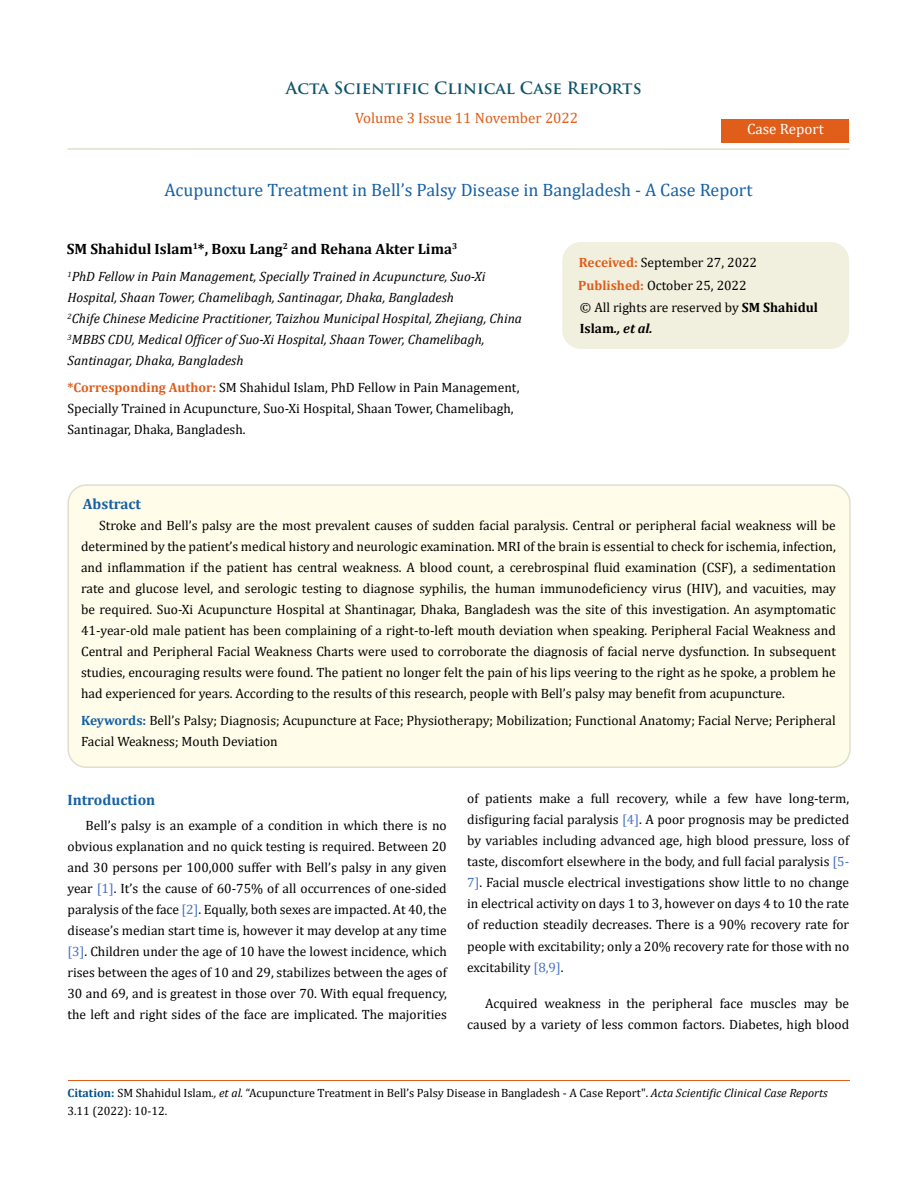
<style>
.page{position:relative;width:917px;height:1188px;background:#fff}
.page>*{position:absolute;margin:0;border:0;box-sizing:border-box;transform-origin:0 0}
.t1{font:18px "Cambria";color:#1560a6}
.t2{font:700 16.5px "Trajan Pro";color:#0e546a}
.t3{font:700 15px "Cambria";color:#000}
.t4{font:15px "Cambria";color:#e05d1a}
.t5{font:700 15px "Cambria";color:#1560a6}
.t6{font:15px "Cambria";color:#fff}
.t7{font:13.5px/21px "Cambria";color:#000}
.t8{font:italic 13.5px/21px "Cambria";color:#000}
.t9{font:12px/18px "Cambria";color:#000}
.s1{font-weight:700;color:#e05d1a}
.s2{font-weight:700}
.s3{font-weight:700;font-style:italic}
.s4{font-weight:700;color:#1560a6}
.s5{color:#4472c4}
.s6{font-weight:700;color:#035089}
.s7{font-style:italic}
</style>
<div class="page">
<div style="left:721px;top:119px;width:128px;height:23px;background:#e05d1a"></div>
<div style="left:563px;top:243px;width:285px;height:105px;background:#f1f0de;border-radius:18px"></div>
<div style="left:562px;top:242px;width:287px;height:107px;border:2px solid #f1f0de;border-radius:18px"></div>
<div style="left:68px;top:485px;width:781px;height:282px;background:#fffde9;border-radius:18px"></div>
<div style="left:67px;top:484px;width:783px;height:284px;border:2px solid #e0dfcd;border-radius:18px"></div>
<hr style="left:68px;top:1081px;width:781px;height:1px;background:#e05d1a">
<hr style="left:67px;top:148px;width:782px;height:2px;background:#e0dfcd">
<p class="t2" style="left:286px;top:77px;width:357px">Acta Scientific Clinical Case Reports</p>
<p class="t4" style="left:355px;top:109px;width:224px">Volume 3 Issue 11 November 2022</p>
<p class="t6" style="left:747px;top:120px;width:78px">Case Report</p>
<h1 class="t1" style="left:164px;top:180px;width:589px">Acupuncture Treatment in Bell’s Palsy Disease in Bangladesh - A Case Report</h1>
<p class="t3" style="left:67px;top:239px;width:392px">SM Shahidul Islam<sup>1</sup>*, Boxu Lang<sup>2</sup> and Rehana Akter Lima<sup>3</sup></p>
<p class="t8" style="left:67px;top:266px;width:456px"><sup>1</sup>PhD Fellow in Pain Management, Specially Trained in Acupuncture, Suo-Xi Hospital, Shaan Tower, Chamelibagh, Santinagar, Dhaka, Bangladesh<br><sup>2</sup>Chife Chinese Medicine Practitioner, Taizhou Municipal Hospital, Zhejiang, China <sup>3</sup>MBBS CDU, Medical Officer of Suo-Xi Hospital, Shaan Tower, Chamelibagh, Santinagar, Dhaka, Bangladesh</p>
<p class="t7" style="left:67px;top:376px;width:453px"><span class="s1">*Corresponding Author:</span> SM Shahidul Islam, PhD Fellow in Pain Management,<br>Specially Trained in Acupuncture, Suo-Xi Hospital, Shaan Tower, Chamelibagh,<br>Santinagar, Dhaka, Bangladesh.</p>
<p class="t7" style="left:578px;top:251px;width:180px;line-height:23px"><span class="s1">Received:</span> September 27, 2022<br><span class="s1">Published:</span> October 25, 2022</p>
<p class="t7" style="left:580px;top:297px;width:239px">© All rights are reserved by <span class="s2">SM Shahidul<br>Islam</span><span class="s3">., et al.</span></p>
<p class="t5" style="left:83px;top:493px;width:60px">Abstract</p>
<p class="t7" style="left:81px;top:514px;width:756px;text-align:justify;text-indent:18px">Stroke and Bell’s palsy are the most prevalent causes of sudden facial paralysis. Central or peripheral facial weakness will be determined by the patient’s medical history and neurologic examination. MRI of the brain is essential to check for ischemia, infection, and inflammation if the patient has central weakness. A blood count, a cerebrospinal fluid examination (CSF), a sedimentation rate and glucose level, and serologic testing to diagnose syphilis, the human immunodeficiency virus (HIV), and vacuities, may be required. Suo-Xi Acupuncture Hospital at Shantinagar, Dhaka, Bangladesh was the site of this investigation. An asymptomatic 41-year-old male patient has been complaining of a right-to-left mouth deviation when speaking. Peripheral Facial Weakness and Central and Peripheral Facial Weakness Charts were used to corroborate the diagnosis of facial nerve dysfunction. In subsequent studies, encouraging results were found. The patient no longer felt the pain of his lips veering to the right as he spoke, a problem he had experienced for years. According to the results of this research, people with Bell’s palsy may benefit from acupuncture.</p>
<p class="t7" style="left:81px;top:709px;width:756px"><span class="s4">Keywords:</span> Bell’s Palsy; Diagnosis; Acupuncture at Face; Physiotherapy; Mobilization; Functional Anatomy; Facial Nerve; Peripheral<br>Facial Weakness; Mouth Deviation</p>
<p class="t5" style="left:67px;top:789px;width:89px">Introduction</p>
<p class="t7" style="left:67px;top:815px;width:381px;text-align:justify;text-indent:18px">Bell’s palsy is an example of a condition in which there is no obvious explanation and no quick testing is required. Between 20 and 30 persons per 100,000 suffer with Bell’s palsy in any given year <span class="s5">[1]</span>. It’s the cause of 60-75% of all occurrences of one-sided paralysis of the face <span class="s5">[2]</span>. Equally, both sexes are impacted. At 40, the disease’s median start time is, however it may develop at any time <span class="s5">[3]</span>. Children under the age of 10 have the lowest incidence, which rises between the ages of 10 and 29, stabilizes between the ages of 30 and 69, and is greatest in those over 70. With equal frequency, the left and right sides of the face are implicated. The majorities</p>
<p class="t7" style="left:467px;top:788px;width:383px;text-align:justify">of patients make a full recovery, while a few have long-term, disfiguring facial paralysis <span class="s5">[4]</span>. A poor prognosis may be predicted by variables including advanced age, high blood pressure, loss of taste, discomfort elsewhere in the body, and full facial paralysis <span class="s5">[5- 7]</span>. Facial muscle electrical investigations show little to no change in electrical activity on days 1 to 3, however on days 4 to 10 the rate of reduction steadily decreases. There is a 90% recovery rate for people with excitability; only a 20% recovery rate for those with no excitability <span class="s5">[8,9]</span>.</p>
<p class="t7" style="left:467px;top:992px;width:383px;text-align:right">Acquired weakness in the peripheral face muscles may be caused by a variety of less common factors. Diabetes, high blood</p>
<p class="t9" style="left:68px;top:1084px;width:761px"><span class="s6">Citation:</span> SM Shahidul Islam<span class="s7">., et al.</span> “Acupuncture Treatment in Bell’s Palsy Disease in Bangladesh - A Case Report". <span class="s7">Acta Scientific Clinical Case Reports<br></span>3.11 (2022): 10-12.</p>
</div>
